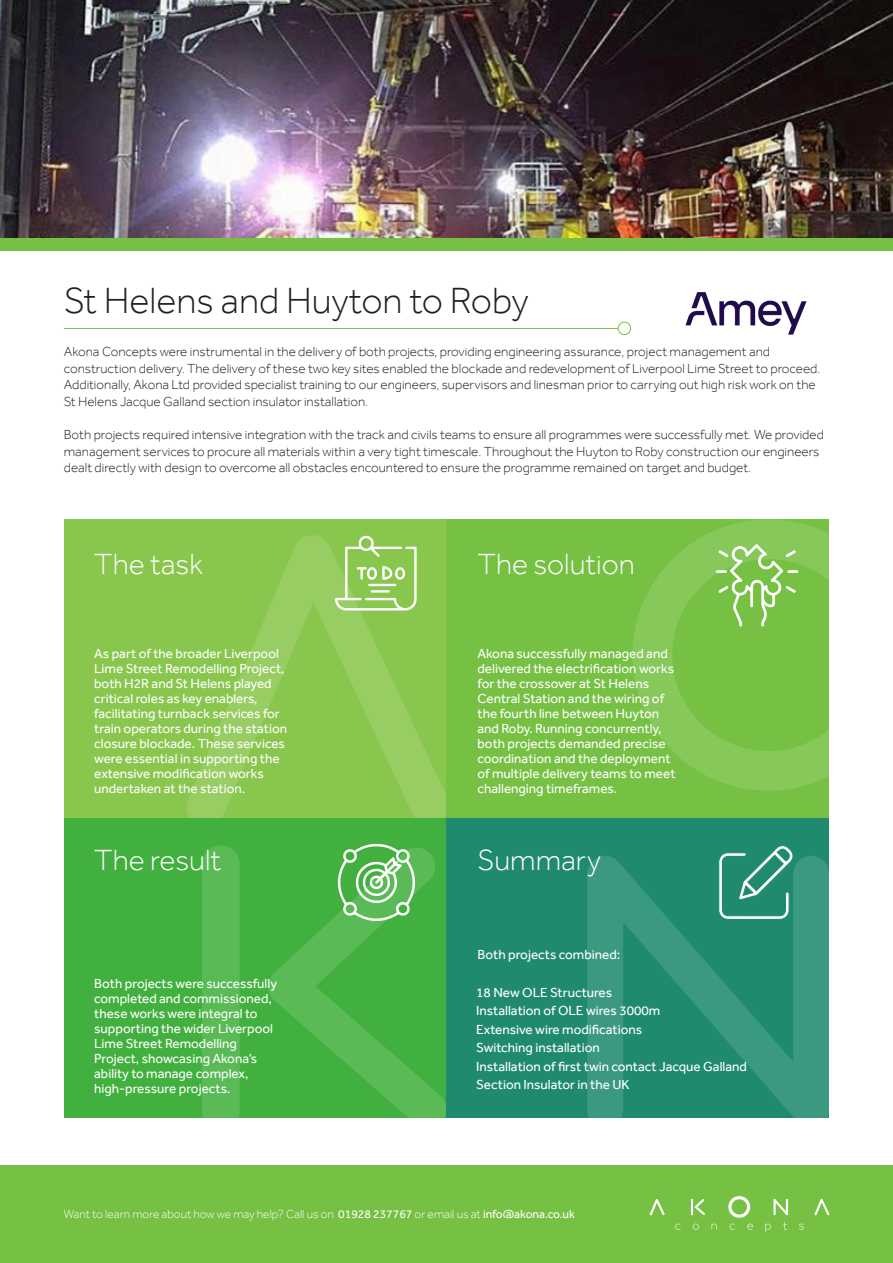
<style>
.page{position:relative;width:893px;height:1263px;background:#fff}
.page>*{position:absolute;margin:0;border:0;box-sizing:border-box;transform-origin:0 0}
.head{font:300 37.5px "Effra";color:#231f20}
.head-2{font:300 30px "Effra";color:#fff}
.body_copy{font:13.5px/15px "Effra";color:#fff}
.body_copy-2{font:300 13.5px/16.5px "Effra";color:#231f20}
.body_copy-3{font:300 12px "Effra";color:#fff}
.s1{font-weight:400}
</style>
<div class="page">
<img style="left:0;top:0;width:893px;height:238px">
<hr style="left:64px;top:328px;width:554px;height:1px;background:#76c043">
<div style="left:0;top:1165px;width:893px;height:98px;background:#76c043"></div>
<div style="left:618px;top:322px;width:13px;height:13px;border:1px solid #76c043;border-radius:50%"></div>
<div style="left:0;top:238px;width:893px;height:13px;background:#76c043"></div>
<div style="left:64px;top:519px;width:382px;height:300px;background:#89c64e"></div>
<svg style="left:185px;top:535px;width:261px;height:284px"></svg>
<div style="left:64px;top:819px;width:382px;height:299px;background:#41b03e"></div>
<div style="left:202px;top:845px;width:38px;height:273px;background:#59ba56"></div>
<svg style="left:268px;top:848px;width:178px;height:270px"></svg>
<div style="left:447px;top:519px;width:382px;height:300px;background:#76c043"></div>
<svg style="left:632px;top:519px;width:197px;height:272px"></svg>
<div style="left:447px;top:819px;width:382px;height:299px;background:#208a6f"></div>
<svg style="left:587px;top:856px;width:242px;height:262px"></svg>
<img style="left:685px;top:292px;width:122px;height:43px">
<svg style="left:650px;top:1199px;width:15px;height:16px"></svg>
<svg style="left:691px;top:1199px;width:14px;height:16px"></svg>
<svg style="left:814px;top:1199px;width:15px;height:16px"></svg>
<svg style="left:773px;top:1199px;width:15px;height:16px"></svg>
<svg style="left:728px;top:1196px;width:22px;height:22px"></svg>
<svg style="left:675px;top:1224px;width:6px;height:6px"></svg>
<svg style="left:799px;top:1224px;width:5px;height:6px"></svg>
<svg style="left:783px;top:1222px;width:4px;height:8px"></svg>
<svg style="left:765px;top:1223px;width:6px;height:9px"></svg>
<svg style="left:747px;top:1224px;width:6px;height:6px"></svg>
<svg style="left:730px;top:1224px;width:5px;height:6px"></svg>
<svg style="left:712px;top:1223px;width:5px;height:6px"></svg>
<svg style="left:693px;top:1224px;width:6px;height:6px"></svg>
<svg style="left:716px;top:544px;width:82px;height:83px"></svg>
<svg style="left:336px;top:843px;width:81px;height:80px"></svg>
<svg style="left:717px;top:846px;width:77px;height:74px"></svg>
<svg style="left:335px;top:535px;width:82px;height:75px"></svg>
<p class="head" style="left:64px;top:278px;width:466px">St Helens and Huyton to Roby</p>
<p class="body_copy-2" style="left:64px;top:343px;width:758px">Akona Concepts were instrumental in the delivery of both projects, providing engineering assurance, project management and construction delivery. The delivery of these two key sites enabled the blockade and redevelopment of Liverpool Lime Street to proceed.<br>Additionally, Akona Ltd provided specialist training to our engineers, supervisors and linesman prior to carrying out high risk work on the St Helens Jacque Galland section insulator installation.</p>
<p class="body_copy-2" style="left:64px;top:426px;width:762px">Both projects required intensive integration with the track and civils teams to ensure all programmes were successfully met. We provided management services to procure all materials within a very tight timescale. Throughout the Huyton to Roby construction our engineers dealt directly with design to overcome all obstacles encountered to ensure the programme remained on target and budget.</p>
<p class="head-2" style="left:94px;top:546px;width:110px">The task</p>
<p class="head-2" style="left:478px;top:546px;width:159px">The solution</p>
<p class="body_copy" style="left:94px;top:646px;width:194px">As part of the broader Liverpool<br>Lime Street Remodelling Project, both H2R and St Helens played critical roles as key enablers, facilitating turnback services for train operators during the station closure blockade. These services were essential in supporting the extensive modification works undertaken at the station.</p>
<p class="body_copy" style="left:478px;top:646px;width:199px">Akona successfully managed and delivered the electrification works for the crossover at St Helens<br>Central Station and the wiring of the fourth line between Huyton and Roby. Running concurrently, both projects demanded precise coordination and the deployment of multiple delivery teams to meet challenging timeframes.</p>
<p class="head-2" style="left:94px;top:842px;width:128px">The result</p>
<p class="body_copy" style="left:94px;top:976px;width:184px">Both projects were successfully completed and commissioned, these works were integral to supporting the wider Liverpool<br>Lime Street Remodelling<br>Project, showcasing Akona’s ability to manage complex, high-pressure projects.</p>
<p class="head-2" style="left:478px;top:842px;width:125px">Summary</p>
<p class="body_copy" style="left:478px;top:946px;width:144px">Both projects combined:</p>
<p class="body_copy" style="left:476px;top:985px;width:137px">18 New OLE Structures</p>
<p class="body_copy" style="left:476px;top:1003px;width:186px">Installation of OLE wires 3000m</p>
<p class="body_copy" style="left:476px;top:1022px;width:167px">Extensive wire modifications</p>
<p class="body_copy" style="left:476px;top:1040px;width:125px">Switching installation</p>
<p class="body_copy" style="left:476px;top:1059px;width:272px">Installation of first twin contact Jacque Galland</p>
<p class="body_copy" style="left:476px;top:1077px;width:155px">Section Insulator in the UK</p>
<p class="body_copy-3" style="left:64px;top:1207px;width:513px">Want to learn more about how we may help? Call us on <span class="s1">01928 237767</span> or email us at <span class="s1">info@akona.co.uk</span></p>
</div>
